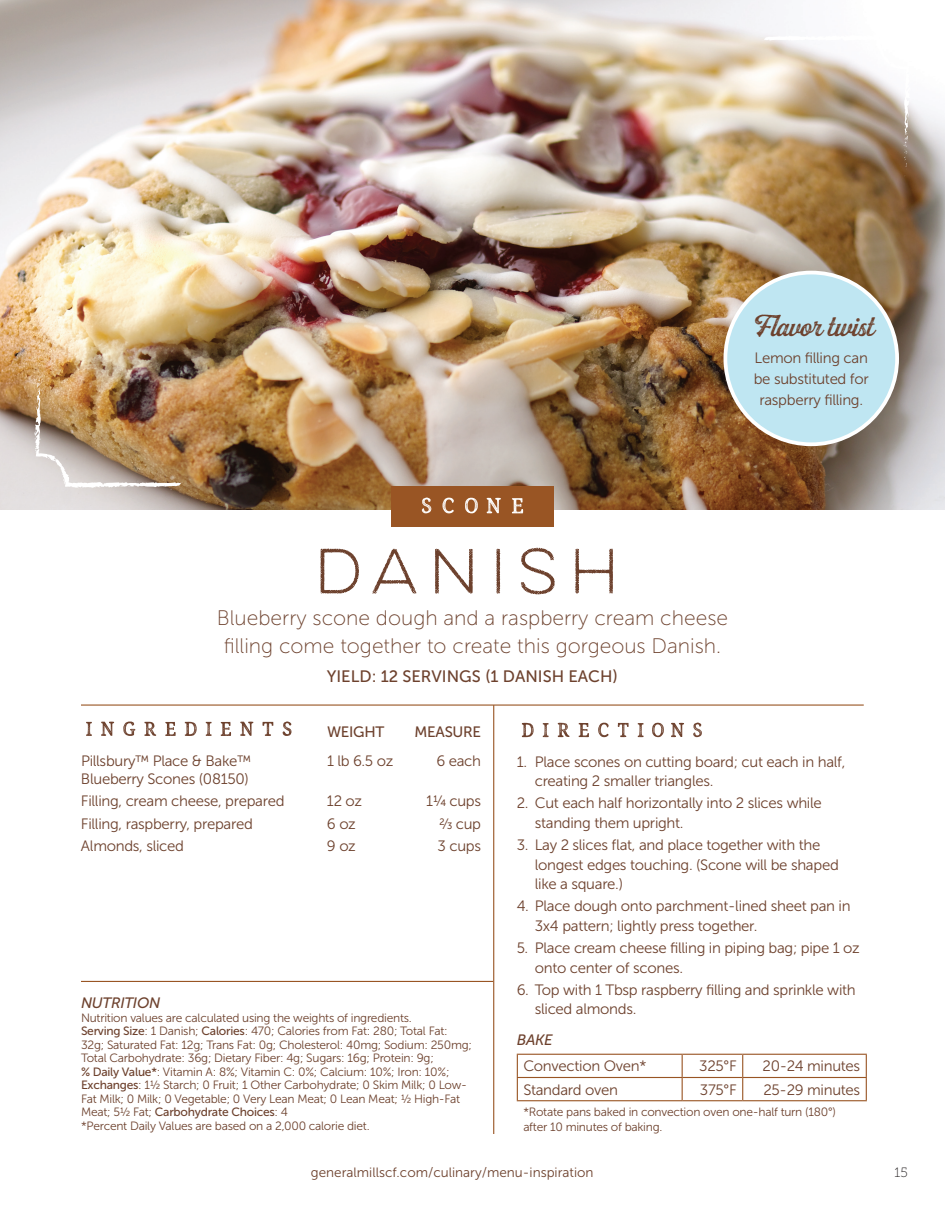
<style>
.page{position:relative;width:945px;height:1215px;background:#fff}
.page>*{position:absolute;margin:0;border:0;box-sizing:border-box;transform-origin:0 0}
.t1{font:57px "Lulo One";color:#6d412d}
.t2{font:57px "Endurest Distant";color:#fff}
.t3{font:52.5px "Endurest Distant";letter-spacing:-.02em;color:#6d412d}
.t4{font:31.5px "Buinton Rough Two";letter-spacing:-.02em;color:#6d412d}
.t5{font:21px/28.5px "Museo Sans 100";color:#6d412d;text-align:center}
.t6{font:16.5px "Museo Sans 500";color:#6d412d}
.t7{font:15px/19.5px "Museo Sans 300";letter-spacing:-.02em;color:#6d412d}
.t8{font:15px "Museo Sans 500";letter-spacing:-.02em;color:#6d412d}
.t9{font:italic 15px "Museo Sans 500";letter-spacing:-.02em;color:#6d412d}
.t10{font:13.5px "Museo Sans 300";color:#6d412d}
.t11{font:13.5px "Museo Slab 100";color:#231f20}
.t12{font:12px/13.5px "Museo Sans 300";letter-spacing:-.02em;color:#6d412d}
.t13{font:12px "Museo Sans 500";letter-spacing:-.02em;color:#6d412d}
.s1{font-family:"Museo Sans 500"}
.s2{font-family:"Museo Sans 300"}
</style>
<div class="page">
<img style="left:0;top:0;width:945px;height:509px">
<div style="left:391px;top:486px;width:163px;height:41px;background:#995524"></div>
<hr style="left:81px;top:704px;width:783px;height:2px;background:#995524">
<img style="left:35px;top:347px;width:148px;height:142px">
<svg style="left:763px;top:34px;width:148px;height:135px"></svg>
<hr style="left:517px;top:1054px;width:165px;height:1px;background:#995524">
<hr style="left:682px;top:1054px;width:61px;height:1px;background:#995524">
<hr style="left:743px;top:1054px;width:124px;height:1px;background:#995524">
<hr style="left:517px;top:1077px;width:165px;height:1px;background:#995524">
<svg style="left:517px;top:1055px;width:1px;height:45px"></svg>
<hr style="left:682px;top:1077px;width:61px;height:1px;background:#995524">
<svg style="left:682px;top:1055px;width:1px;height:45px"></svg>
<hr style="left:743px;top:1077px;width:124px;height:1px;background:#995524">
<svg style="left:742px;top:1055px;width:1px;height:45px"></svg>
<svg style="left:866px;top:1055px;width:1px;height:45px"></svg>
<hr style="left:517px;top:1100px;width:165px;height:1px;background:#995524">
<hr style="left:682px;top:1100px;width:61px;height:1px;background:#995524">
<hr style="left:743px;top:1100px;width:124px;height:1px;background:#995524">
<hr style="left:493px;top:705px;width:1px;height:429px;background:#995524">
<hr style="left:81px;top:981px;width:412px;height:1px;background:#995524">
<div style="left:725px;top:273px;width:172px;height:171px;background:#bfe6f2;border-radius:50%"></div>
<div style="left:724px;top:271px;width:175px;height:175px;border:4px solid #fff;border-radius:50%"></div>
<h3 class="t4" style="left:749px;top:308px;width:126px">Flavor twist</h3>
<p class="t7" style="left:754px;top:348px;width:116px;line-height:21px;text-align:center">Lemon filling can be substituted for raspberry filling.</p>
<h1 class="t2" style="left:416px;top:481px;width:114px">Scone</h1>
<h1 class="t1" style="left:314px;top:532px;width:318px">DANISH</h1>
<h3 class="t5" style="left:217px;top:604px;width:513px">Blueberry scone dough and a raspberry cream cheese filling come together to create this gorgeous Danish.</h3>
<p class="t6" style="left:327px;top:667px;width:293px">YIELD: 12 SERVINGS (1 DANISH EACH)</p>
<h2 class="t3" style="left:81px;top:707px;width:217px">Ingredients</h2>
<p class="t8" style="left:327px;top:724px;width:59px">WEIGHT</p>
<p class="t8" style="left:415px;top:724px;width:68px">MEASURE</p>
<p class="t7" style="left:81px;top:751px;width:172px">Pillsbury™ Place &amp; Bake™</p>
<p class="t7" style="left:327px;top:751px;width:68px">1 lb 6.5 oz</p>
<p class="t7" style="left:436px;top:751px;width:46px">6 each</p>
<p class="t7" style="left:81px;top:768px;width:205px;line-height:22.5px">Blueberry Scones (08150)<br>Filling, cream cheese, prepared</p>
<p class="t7" style="left:327px;top:792px;width:37px">12 oz</p>
<p class="t7" style="left:426px;top:792px;width:56px">11/4 cups</p>
<p class="t7" style="left:81px;top:814px;width:173px">Filling, raspberry, prepared</p>
<p class="t7" style="left:327px;top:814px;width:30px">6 oz</p>
<p class="t7" style="left:439px;top:814px;width:43px">2/3 cup</p>
<p class="t7" style="left:81px;top:837px;width:105px">Almonds, sliced</p>
<p class="t7" style="left:327px;top:837px;width:30px">9 oz</p>
<p class="t7" style="left:438px;top:837px;width:45px">3 cups</p>
<p class="t9" style="left:81px;top:995px;width:81px">NUTRITION</p>
<p class="t12" style="left:81px;top:1011px;width:393px">Nutrition values are calculated using the weights of ingredients.<br><span class="s1">Serving Size</span>: 1 Danish; <span class="s1">Calories</span>: 470; Calories from Fat: 280; Total Fat:<br>32g; Saturated Fat: 12g; Trans Fat: 0g; Cholesterol: 40mg; Sodium: 250mg; Total Carbohydrate: 36g; Dietary Fiber: 4g; Sugars: 16g; Protein: 9g;<br><span class="s1">% Daily Value*</span>: Vitamin A: 8%; Vitamin C: 0%; Calcium: 10%; Iron: 10%; <span class="s1">Exchanges</span>: 1 1/2 Starch; 0 Fruit; 1 Other Carbohydrate; 0 Skim Milk; 0 Low-Fat Milk; 0 Milk; 0 Vegetable; 0 Very Lean Meat; 0 Lean Meat; 1/2 High-Fat</p>
<p class="t13" style="left:81px;top:1106px;width:209px"><span class="s2">Meat; 5 1/2 Fat;</span> Carbohydrate Choices<span class="s2">: 4</span></p>
<p class="t12" style="left:81px;top:1119px;width:290px">*Percent Daily Values are based on a 2,000 calorie diet.</p>
<h2 class="t3" style="left:517px;top:708px;width:192px">DIRECTIONS</h2>
<p class="t7" style="left:535px;top:752px;width:312px;text-indent:-18px">1. Place scones on cutting board; cut each in half, creating 2 smaller triangles.</p>
<p class="t7" style="left:535px;top:794px;width:289px;text-indent:-18px">2. Cut each half horizontally into 2 slices while standing them upright.</p>
<p class="t7" style="left:535px;top:835px;width:306px;text-indent:-18px">3. Lay 2 slices flat, and place together with the longest edges touching. (Scone will be shaped like a square.)</p>
<p class="t7" style="left:535px;top:897px;width:317px;text-indent:-18px">4. Place dough onto parchment-lined sheet pan in<br>3x4 pattern; lightly press together.</p>
<p class="t7" style="left:535px;top:938px;width:327px;text-indent:-18px">5. Place cream cheese filling in piping bag; pipe 1 oz onto center of scones.</p>
<p class="t7" style="left:535px;top:980px;width:323px;text-indent:-18px">6. Top with 1 Tbsp raspberry filling and sprinkle with sliced almonds.</p>
<p class="t9" style="left:517px;top:1032px;width:37px">BAKE</p>
<p class="t7" style="left:523px;top:1057px;width:125px">Convection Oven*</p>
<p class="t7" style="left:699px;top:1057px;width:39px">325°F</p>
<p class="t7" style="left:763px;top:1057px;width:99px">20-24 minutes</p>
<p class="t7" style="left:523px;top:1080px;width:96px">Standard oven</p>
<p class="t7" style="left:700px;top:1080px;width:38px">375°F</p>
<p class="t7" style="left:763px;top:1080px;width:98px">25-29 minutes</p>
<p class="t12" style="left:523px;top:1104px;width:314px;line-height:15px">*Rotate pans baked in convection oven one-half turn (180°) after 10 minutes of baking.</p>
<p class="t10" style="left:311px;top:1165px;width:284px">generalmillscf.com/culinary/menu-inspiration</p>
<p class="t11" style="left:895px;top:1165px;width:15px">15</p>
</div>
